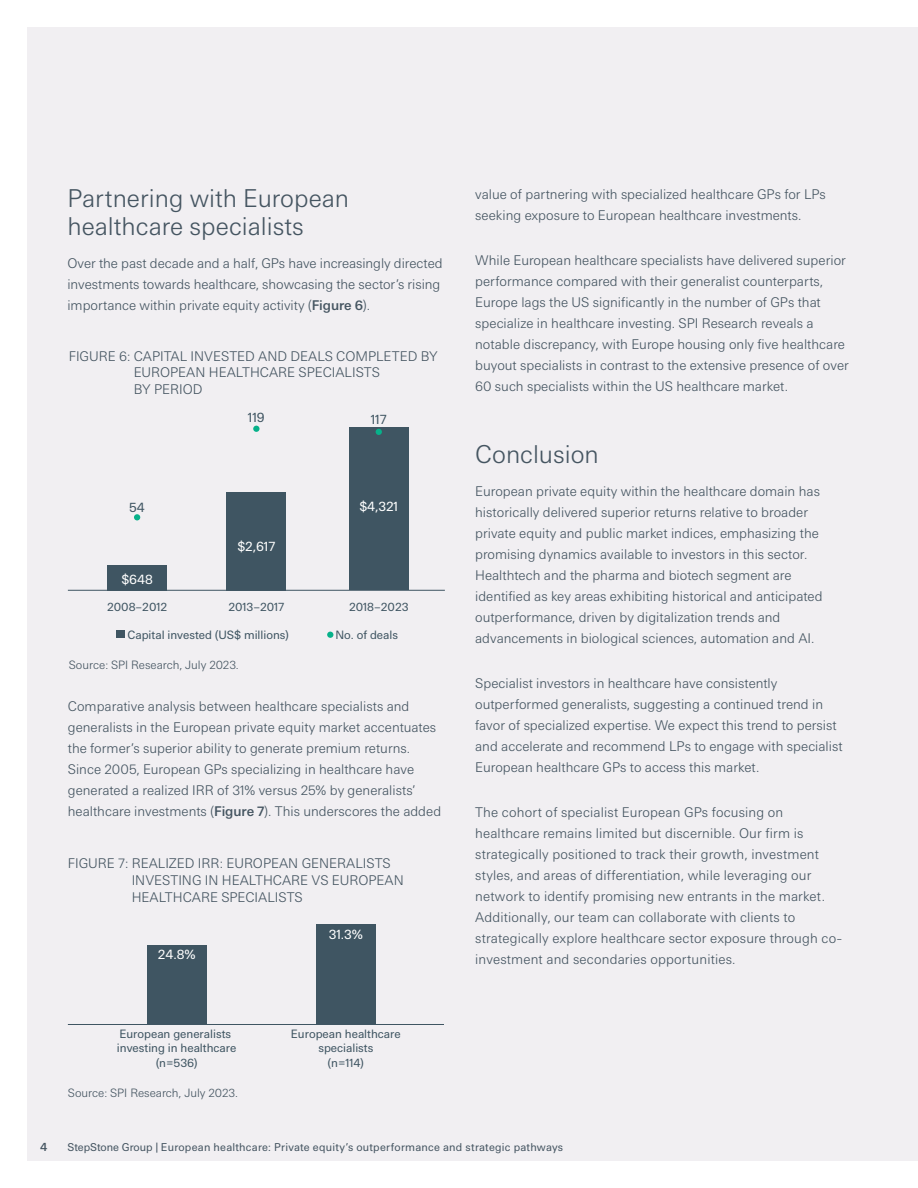
<style>
.page{position:relative;width:918px;height:1188px;background:#fff}
.page>*{position:absolute;margin:0;border:0;box-sizing:border-box;transform-origin:0 0}
.Heading_3__WP{font:300 25.5px/28.5px "Octave";color:#455561}
.Body__WP{font:300 13.8px/21px "Octave";color:#455561}
.Heading_4__WP{font:300 13.8px/16.6px "Octave";color:#455561}
.t1{font:13.5px "Octave";color:#fff}
.t2{font:13.5px "Octave";color:#3f5562}
.t3{font:12px/14.4px "Octave";color:#3f5562;text-align:center}
.Captions_Footnotes__WP{font:300 12px "Octave";color:#455561}
.t4{font:500 11.85px "Octave";color:#455561}
.t5{font:11.25px "Octave";letter-spacing:.02em;color:#455561}
.s1{font-weight:500}
</style>
<div class="page">
<div style="left:27px;top:27px;width:891px;height:1134px;background:#f1eff2"></div>
<div style="left:349px;top:428px;width:59px;height:162px;background:#3f5562"></div>
<div style="left:227px;top:492px;width:59px;height:98px;background:#3f5562"></div>
<div style="left:107px;top:565px;width:60px;height:25px;background:#3f5562"></div>
<hr style="left:68px;top:590px;width:377px;height:1px;background:#3f5562">
<div style="left:116px;top:630px;width:8px;height:8px;background:#3f5562"></div>
<div style="left:253px;top:426px;width:7px;height:6px;background:#07b18a;border-radius:50%"></div>
<svg style="left:376px;top:429px;width:6px;height:6px"></svg>
<svg style="left:134px;top:514px;width:6px;height:6px"></svg>
<svg style="left:327px;top:632px;width:6px;height:6px"></svg>
<div style="left:316px;top:924px;width:60px;height:100px;background:#3f5562"></div>
<div style="left:147px;top:945px;width:59px;height:79px;background:#3f5562"></div>
<hr style="left:68px;top:1024px;width:376px;height:1px;background:#3f5562">
<p class="Heading_3__WP" style="left:68px;top:183px;width:283px">Partnering with European healthcare specialists</p>
<p class="Body__WP" style="left:68px;top:253px;width:377px">Over the past decade and a half, GPs have increasingly directed investments towards healthcare, showcasing the sector’s rising importance within private equity activity (<span class="s1">Figure 6</span>).</p>
<p class="Heading_4__WP" style="left:134px;top:348px;width:306px;text-indent:-65px">FIGURE 6: CAPITAL INVESTED AND DEALS COMPLETED BY<br>EUROPEAN HEALTHCARE SPECIALISTS<br>BY PERIOD</p>
<p class="t2" style="left:129px;top:498px;width:17px">54</p>
<p class="t1" style="left:121px;top:571px;width:33px">$648</p>
<p class="t2" style="left:248px;top:408px;width:18px">119</p>
<p class="t2" style="left:371px;top:411px;width:17px">117</p>
<p class="t1" style="left:237px;top:537px;width:39px">$2,617</p>
<p class="t1" style="left:359px;top:498px;width:40px">$4,321</p>
<p class="t3" style="left:107px;top:599px;width:62px">2008–2012</p>
<p class="t3" style="left:228px;top:599px;width:58px">2013–2017</p>
<p class="t3" style="left:349px;top:599px;width:61px">2018–2023</p>
<p class="t3" style="left:127px;top:628px;width:163px">Capital invested (US$ millions)</p>
<p class="t3" style="left:335px;top:628px;width:64px">No. of deals</p>
<p class="Captions_Footnotes__WP" style="left:69px;top:657px;width:172px">Source: SPI Research, July 2023.</p>
<p class="Body__WP" style="left:68px;top:696px;width:375px">Comparative analysis between healthcare specialists and generalists in the European private equity market accentuates the former’s superior ability to generate premium returns.<br>Since 2005, European GPs specializing in healthcare have generated a realized IRR of 31% versus 25% by generalists’ healthcare investments (<span class="s1">Figure 7</span>). This underscores the added</p>
<p class="Heading_4__WP" style="left:132px;top:855px;width:274px;text-indent:-64px">FIGURE 7: REALIZED IRR: EUROPEAN GENERALISTS<br>INVESTING IN HEALTHCARE VS EUROPEAN<br>HEALTHCARE SPECIALISTS</p>
<p class="t1" style="left:158px;top:945px;width:39px">24.8%</p>
<p class="t1" style="left:329px;top:925px;width:36px">31.3%</p>
<p class="t3" style="left:117px;top:1027px;width:121px">European generalists investing in healthcare (n=536)</p>
<p class="t3" style="left:291px;top:1027px;width:111px">European healthcare specialists<br>(n=114)</p>
<p class="Captions_Footnotes__WP" style="left:68px;top:1085px;width:172px">Source: SPI Research, July 2023.</p>
<p class="Body__WP" style="left:475px;top:183px;width:352px">value of partnering with specialized healthcare GPs for LPs seeking exposure to European healthcare investments.</p>
<p class="Body__WP" style="left:475px;top:249px;width:375px">While European healthcare specialists have delivered superior performance compared with their generalist counterparts, Europe lags the US significantly in the number of GPs that specialize in healthcare investing. SPI Research reveals a notable discrepancy, with Europe housing only five healthcare buyout specialists in contrast to the extensive presence of over 60 such specialists within the US healthcare market.</p>
<p class="Heading_3__WP" style="left:475px;top:439px;width:125px">Conclusion</p>
<p class="Body__WP" style="left:475px;top:480px;width:349px">European private equity within the healthcare domain has historically delivered superior returns relative to broader private equity and public market indices, emphasizing the promising dynamics available to investors in this sector.<br>Healthtech and the pharma and biotech segment are identified as key areas exhibiting historical and anticipated outperformance, driven by digitalization trends and advancements in biological sciences, automation and AI.</p>
<p class="Body__WP" style="left:475px;top:672px;width:369px">Specialist investors in healthcare have consistently outperformed generalists, suggesting a continued trend in favor of specialized expertise. We expect this trend to persist and accelerate and recommend LPs to engage with specialist European healthcare GPs to access this market.</p>
<p class="Body__WP" style="left:475px;top:801px;width:369px">The cohort of specialist European GPs focusing on healthcare remains limited but discernible. Our firm is strategically positioned to track their growth, investment styles, and areas of differentiation, while leveraging our network to identify promising new entrants in the market.<br>Additionally, our team can collaborate with clients to strategically explore healthcare sector exposure through co&shy;investment and secondaries opportunities.</p>
<p class="t4" style="left:40px;top:1140px;width:9px">4</p>
<p class="t5" style="left:68px;top:1140px;width:497px">StepStone Group | European healthcare: Private equity’s outperformance and strategic pathways</p>
</div>
